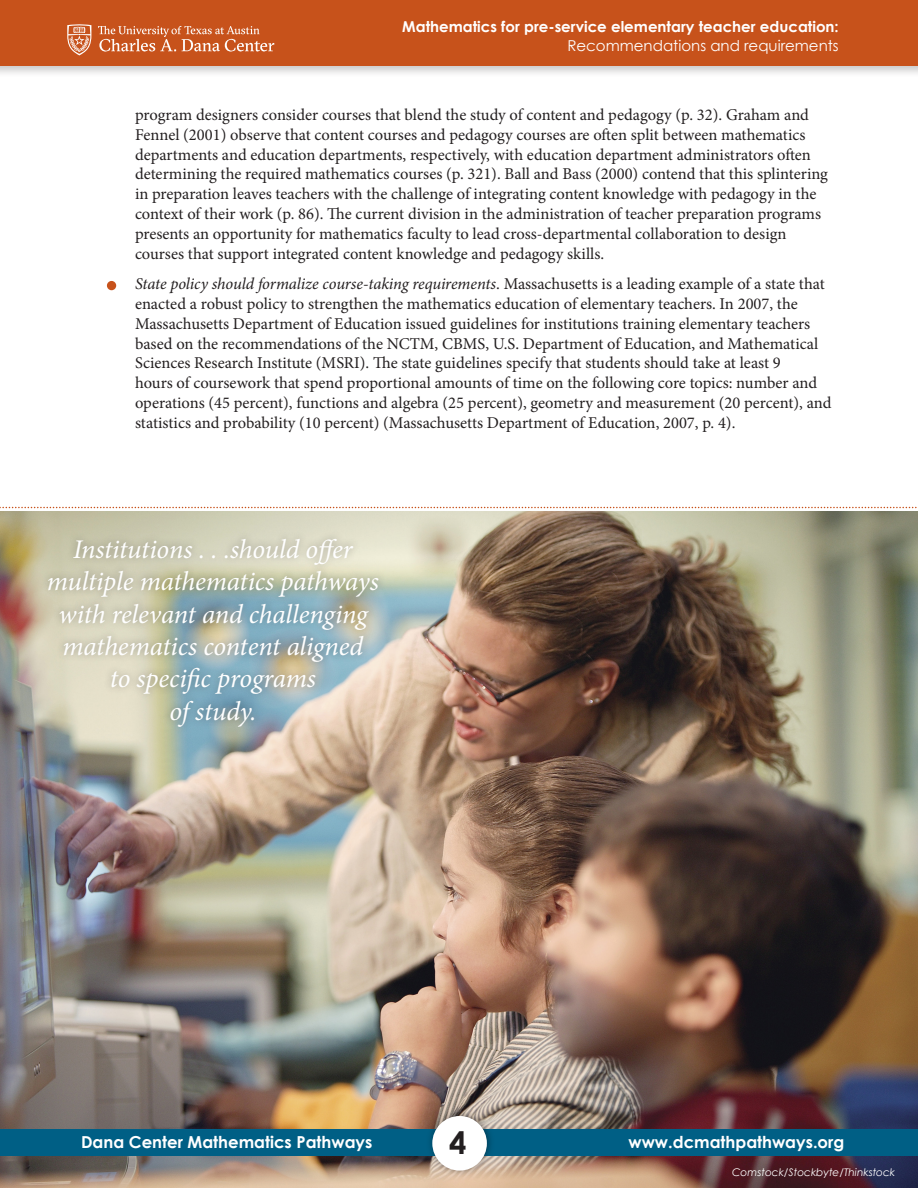
<style>
.page{position:relative;width:918px;height:1188px;background:#fff}
.page>*{position:absolute;margin:0;border:0;box-sizing:border-box;transform-origin:0 0}
.t1{font:700 31.05px "Century Gothic";color:#231f20}
.t2{font:italic 27px/32.4px "Minion Pro";letter-spacing:-.01em;color:#fff;text-align:center}
.t3{font:16.5px/19.8px "Minion Pro";color:#231f20}
.t4{font:700 16.5px "Century Gothic";color:#fff}
.t5{font:700 15px "Century Gothic";color:#fff}
.t6{font:15px "Century Gothic";color:#fff}
.t7{font:italic 10.5px "Century Gothic";color:#fff}
.s1{font-style:italic}
</style>
<div class="page">
<img style="left:0;top:511px;width:918px;height:677px">
<div style="left:0;top:1130px;width:918px;height:26px;background:#005f85"></div>
<img style="left:423px;top:1106px;width:74px;height:74px">
<div style="left:432px;top:1116px;width:55px;height:55px;background:#fff;border-radius:50%"></div>
<div style="left:0;top:0;width:918px;height:79px;background:#231f20;opacity:.25"></div>
<div style="left:0;top:0;width:918px;height:66px;background:#c7521b"></div>
<div style="left:107px;top:281px;width:9px;height:9px;background:#c7521b;border-radius:50%"></div>
<div style="left:41px;top:531px;width:345px;height:203px;background:#231f20;opacity:.35"></div>
<svg style="left:0;top:507px;width:917px;height:1px"></svg>
<svg style="left:67px;top:24px;width:24px;height:31px"></svg>
<svg style="left:98px;top:26px;width:176px;height:26px"></svg>
<p class="t5" style="left:402px;top:17px;width:438px">Mathematics for pre-service elementary teacher education:</p>
<p class="t6" style="left:567px;top:37px;width:273px">Recommendations and requirements</p>
<p class="t3" style="left:135px;top:105px;width:695px">program designers consider courses that blend the study of content and pedagogy (p. 32). Graham and Fennel (2001) observe that content courses and pedagogy courses are often split between mathematics departments and education departments, respectively, with education department administrators often determining the required mathematics courses (p. 321). Ball and Bass (2000) contend that this splintering in preparation leaves teachers with the challenge of integrating content knowledge with pedagogy in the context of their work (p. 86). The current division in the administration of teacher preparation programs presents an opportunity for mathematics faculty to lead cross-departmental collaboration to design courses that support integrated content knowledge and pedagogy skills.</p>
<p class="t3" style="left:135px;top:274px;width:698px;text-indent:-27px"><span class="s1">• State policy should formalize course-taking requirements</span>. Massachusetts is a leading example of a state that enacted a robust policy to strengthen the mathematics education of elementary teachers. In 2007, the Massachusetts Department of Education issued guidelines for institutions training elementary teachers based on the recommendations of the NCTM, CBMS, U.S. Department of Education, and Mathematical Sciences Research Institute (MSRI). The state guidelines specify that students should take at least 9<br>hours of coursework that spend proportional amounts of time on the following core topics: number and operations (45 percent), functions and algebra (25 percent), geometry and measurement (20 percent), and statistics and probability (10 percent) (Massachusetts Department of Education, 2007, p. 4).</p>
<p class="t2" style="left:47px;top:533px;width:334px">Institutions . . .should offer multiple mathematics pathways with relevant and challenging mathematics content aligned<br>to specific programs<br>of study.</p>
<p class="t4" style="left:81px;top:1131px;width:293px">Dana Center Mathematics Pathways</p>
<p class="t1" style="left:449px;top:1123px;width:19px">4</p>
<p class="t4" style="left:629px;top:1131px;width:217px">www.dcmathpathways.org</p>
<p class="t7" style="left:732px;top:1166px;width:165px">Comstock/Stockbyte/Thinkstock</p>
</div>
